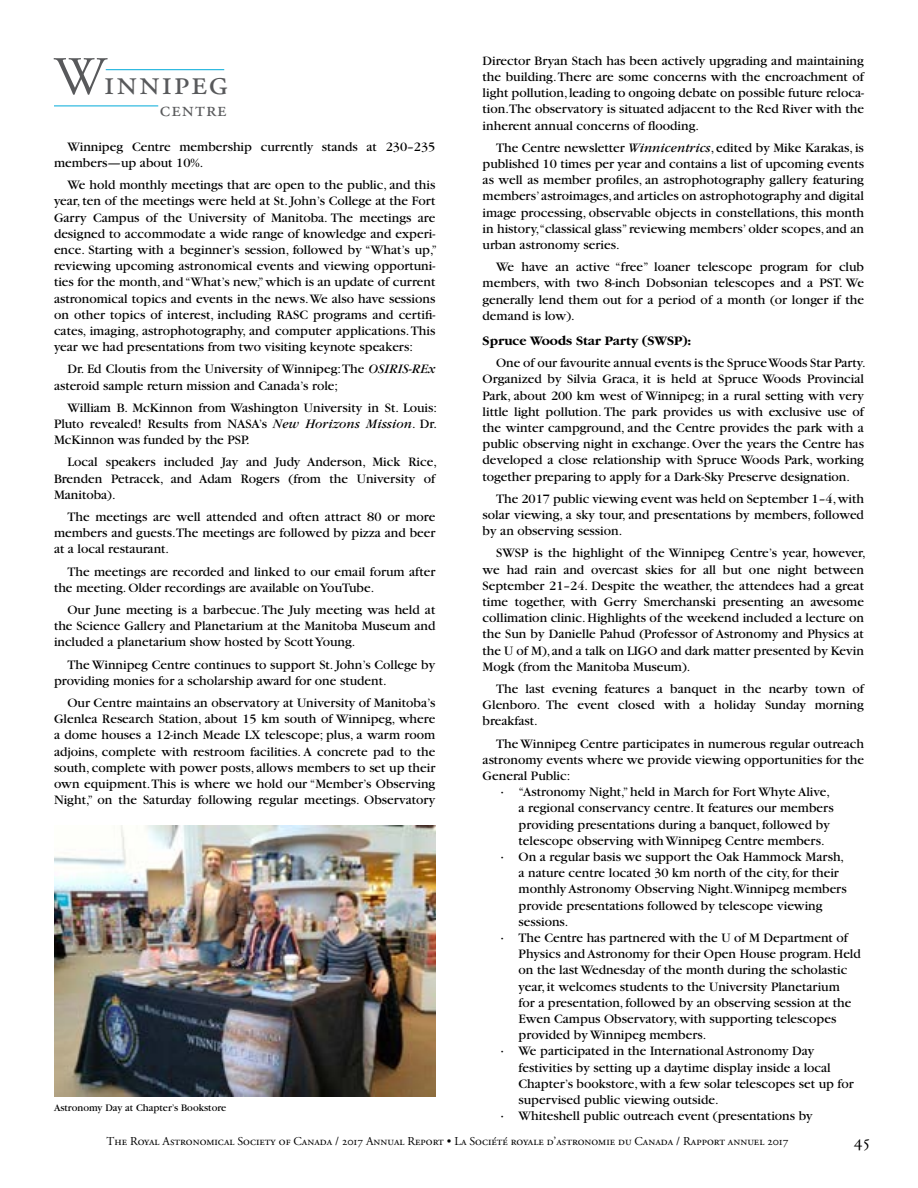
<style>
.page{position:relative;width:918px;height:1188px;background:#fff}
.page>*{position:absolute;margin:0;border:0;box-sizing:border-box;transform-origin:0 0}
.t1{font:36px "Adobe Garamond Regular SC";letter-spacing:.05em;color:#58595b}
.t2{font:21px "Adobe Garamond Regular SC";letter-spacing:.05em;color:#58595b}
.t3{font:18px "Adobe Garamond Regular SC";color:#000}
.t4{font:13.5px/16.2px "Garamond";color:#000;text-align:justify}
.t5{font:700 13.5px "Garamond";color:#000}
.t6{font:12px "Adobe Garamond Regular SC";color:#000}
.t7{font:10.5px "Garamond";color:#000}
.s1{font-size:54px}
.s2{font-style:italic}
</style>
<div class="page">
<hr style="left:106px;top:69px;width:118px;height:1px;background:#00aad9">
<hr style="left:54px;top:106px;width:104px;height:1px;background:#00aad9">
<img style="left:54px;top:825px;width:381px;height:271px">
<h1 class="t1" style="left:54px;top:63px;width:176px"><span class="s1">W</span>innipeg</h1>
<h2 class="t2" style="left:160px;top:98px;width:68px">centre</h2>
<p class="t4" style="left:54px;top:139px;width:383px;text-indent:14px">Winnipeg Centre membership currently stands at 230–235 members—up about 10%.</p>
<p class="t4" style="left:54px;top:177px;width:385px;text-align:left;text-indent:14px">We hold monthly meetings that are open to the public, and this year, ten of the meetings were held at St. John’s College at the Fort Garry Campus of the University of Manitoba. The meetings are designed to accommodate a wide range of knowledge and experi&shy;ence. Starting with a beginner’s session, followed by “What’s up,” reviewing upcoming astronomical events and viewing opportuni&shy;ties for the month, and “What’s new,” which is an update of current astronomical topics and events in the news. We also have sessions on other topics of interest, including RASC programs and certifi&shy;cates, imaging, astrophotography, and computer applications. This year we had presentations from two visiting keynote speakers:</p>
<p class="t4" style="left:54px;top:361px;width:383px;text-indent:14px">Dr. Ed Cloutis from the University of Winnipeg: The <span class="s2">OSIRIS-REx </span>asteroid sample return mission and Canada’s role;</p>
<p class="t4" style="left:54px;top:400px;width:385px;text-indent:14px">William B. McKinnon from Washington University in St. Louis:<br>Pluto revealed! Results from NASA’s <span class="s2">New Horizons Mission</span>. Dr.<br>McKinnon was funded by the PSP.</p>
<p class="t4" style="left:54px;top:454px;width:384px;text-indent:14px">Local speakers included Jay and Judy Anderson, Mick Rice, Brenden Petracek, and Adam Rogers (from the University of Manitoba).</p>
<p class="t4" style="left:54px;top:509px;width:383px;text-indent:14px">The meetings are well attended and often attract 80 or more members and guests.The meetings are followed by pizza and beer at a local restaurant.</p>
<p class="t4" style="left:54px;top:563px;width:383px;text-indent:14px">The meetings are recorded and linked to our email forum after the meeting. Older recordings are available on YouTube.</p>
<p class="t4" style="left:54px;top:602px;width:383px;text-indent:14px">Our June meeting is a barbecue. The July meeting was held at the Science Gallery and Planetarium at the Manitoba Museum and included a planetarium show hosted by Scott Young.</p>
<p class="t4" style="left:54px;top:656px;width:383px;text-indent:14px">The Winnipeg Centre continues to support St. John’s College by providing monies for a scholarship award for one student.</p>
<p class="t4" style="left:54px;top:695px;width:383px;text-indent:14px">Our Centre maintains an observatory at University of Manitoba’s Glenlea Research Station, about 15 km south of Winnipeg, where a dome houses a 12-inch Meade LX telescope; plus, a warm room adjoins, complete with restroom facilities. A concrete pad to the south, complete with power posts, allows members to set up their own equipment. This is where we hold our “Member’s Observing Night,” on the Saturday following regular meetings. Observatory</p>
<p class="t7" style="left:54px;top:1103px;width:174px">Astronomy Day at Chapter’s Bookstore</p>
<p class="t4" style="left:483px;top:53px;width:383px">Director Bryan Stach has been actively upgrading and maintaining the building. There are some concerns with the encroachment of light pollution, leading to ongoing debate on possible future reloca&shy;tion.The observatory is situated adjacent to the Red River with the inherent annual concerns of flooding.</p>
<p class="t4" style="left:483px;top:140px;width:383px;text-indent:14px">The Centre newsletter <span class="s2">Winnicentrics</span>, edited by Mike Karakas, is published 10 times per year and contains a list of upcoming events as well as member profiles, an astrophotography gallery featuring members’ astroimages, and articles on astrophotography and digital image processing, observable objects in constellations, this month in history,“classical glass” reviewing members’ older scopes, and an urban astronomy series.</p>
<p class="t4" style="left:483px;top:259px;width:383px;text-indent:14px">We have an active “free” loaner telescope program for club members, with two 8-inch Dobsonian telescopes and a PST. We generally lend them out for a period of a month (or longer if the demand is low).</p>
<p class="t5" style="left:483px;top:334px;width:210px">Spruce Woods Star Party (SWSP):</p>
<p class="t4" style="left:483px;top:355px;width:384px;text-align:left;text-indent:14px">One of our favourite annual events is the Spruce Woods Star Party.<br>Organized by Silvia Graca, it is held at Spruce Woods Provincial Park, about 200 km west of Winnipeg; in a rural setting with very little light pollution. The park provides us with exclusive use of the winter campground, and the Centre provides the park with a public observing night in exchange. Over the years the Centre has developed a close relationship with Spruce Woods Park, working together preparing to apply for a Dark-Sky Preserve designation.</p>
<p class="t4" style="left:483px;top:491px;width:383px;text-indent:14px">The 2017 public viewing event was held on September 1–4, with solar viewing, a sky tour, and presentations by members, followed by an observing session.</p>
<p class="t4" style="left:483px;top:545px;width:384px;text-align:left;text-indent:14px">SWSP is the highlight of the Winnipeg Centre’s year, however, we had rain and overcast skies for all but one night between September 21–24. Despite the weather, the attendees had a great time together, with Gerry Smerchanski presenting an awesome collimation clinic. Highlights of the weekend included a lecture on the Sun by Danielle Pahud (Professor of Astronomy and Physics at the U of M), and a talk on LIGO and dark matter presented by Kevin Mogk (from the Manitoba Museum).</p>
<p class="t4" style="left:483px;top:681px;width:383px;text-indent:14px">The last evening features a banquet in the nearby town of Glenboro. The event closed with a holiday Sunday morning breakfast.</p>
<p class="t4" style="left:496px;top:735px;width:369px">The Winnipeg Centre participates in numerous regular outreach</p>
<p class="t4" style="left:483px;top:752px;width:383px">astronomy events where we provide viewing opportunities for the</p>
<p class="t4" style="left:483px;top:768px;width:89px">General Public:</p>
<p class="t4" style="left:501px;top:784px;width:331px">· “Astronomy Night,” held in March for Fort Whyte Alive,</p>
<p class="t4" style="left:519px;top:800px;width:317px">a regional conservancy centre. It features our members</p>
<p class="t4" style="left:519px;top:816px;width:313px">providing presentations during a banquet, followed by</p>
<p class="t4" style="left:519px;top:833px;width:308px">telescope observing with Winnipeg Centre members.</p>
<p class="t4" style="left:501px;top:849px;width:345px">· On a regular basis we support the Oak Hammock Marsh,</p>
<p class="t4" style="left:519px;top:865px;width:322px">a nature centre located 30 km north of the city, for their</p>
<p class="t4" style="left:519px;top:881px;width:330px">monthly Astronomy Observing Night.Winnipeg members</p>
<p class="t4" style="left:519px;top:897px;width:305px">provide presentations followed by telescope viewing</p>
<p class="t4" style="left:519px;top:914px;width:51px">sessions.</p>
<p class="t4" style="left:501px;top:930px;width:349px">· The Centre has partnered with the U of M Department of</p>
<p class="t4" style="left:519px;top:946px;width:344px">Physics and Astronomy for their Open House program. Held</p>
<p class="t4" style="left:519px;top:962px;width:330px">on the last Wednesday of the month during the scholastic</p>
<p class="t4" style="left:519px;top:978px;width:323px">year, it welcomes students to the University Planetarium</p>
<p class="t4" style="left:519px;top:995px;width:334px">for a presentation, followed by an observing session at the</p>
<p class="t4" style="left:519px;top:1011px;width:319px">Ewen Campus Observatory, with supporting telescopes</p>
<p class="t4" style="left:519px;top:1027px;width:189px">provided by Winnipeg members.</p>
<p class="t4" style="left:501px;top:1043px;width:315px">· We participated in the International Astronomy Day</p>
<p class="t4" style="left:519px;top:1059px;width:314px">festivities by setting up a daytime display inside a local</p>
<p class="t4" style="left:519px;top:1076px;width:337px">Chapter’s bookstore, with a few solar telescopes set up for</p>
<p class="t4" style="left:519px;top:1092px;width:202px">supervised public viewing outside.</p>
<p class="t4" style="left:501px;top:1108px;width:314px">· Whiteshell public outreach event (presentations by</p>
<p class="t6" style="left:107px;top:1135px;width:683px">The Royal Astronomical Society of Canada / 2017 Annual Report • La Société royale d’astronomie du Canada / Rapport annuel 2017</p>
<h3 class="t3" style="left:854px;top:1132px;width:18px">45</h3>
</div>
